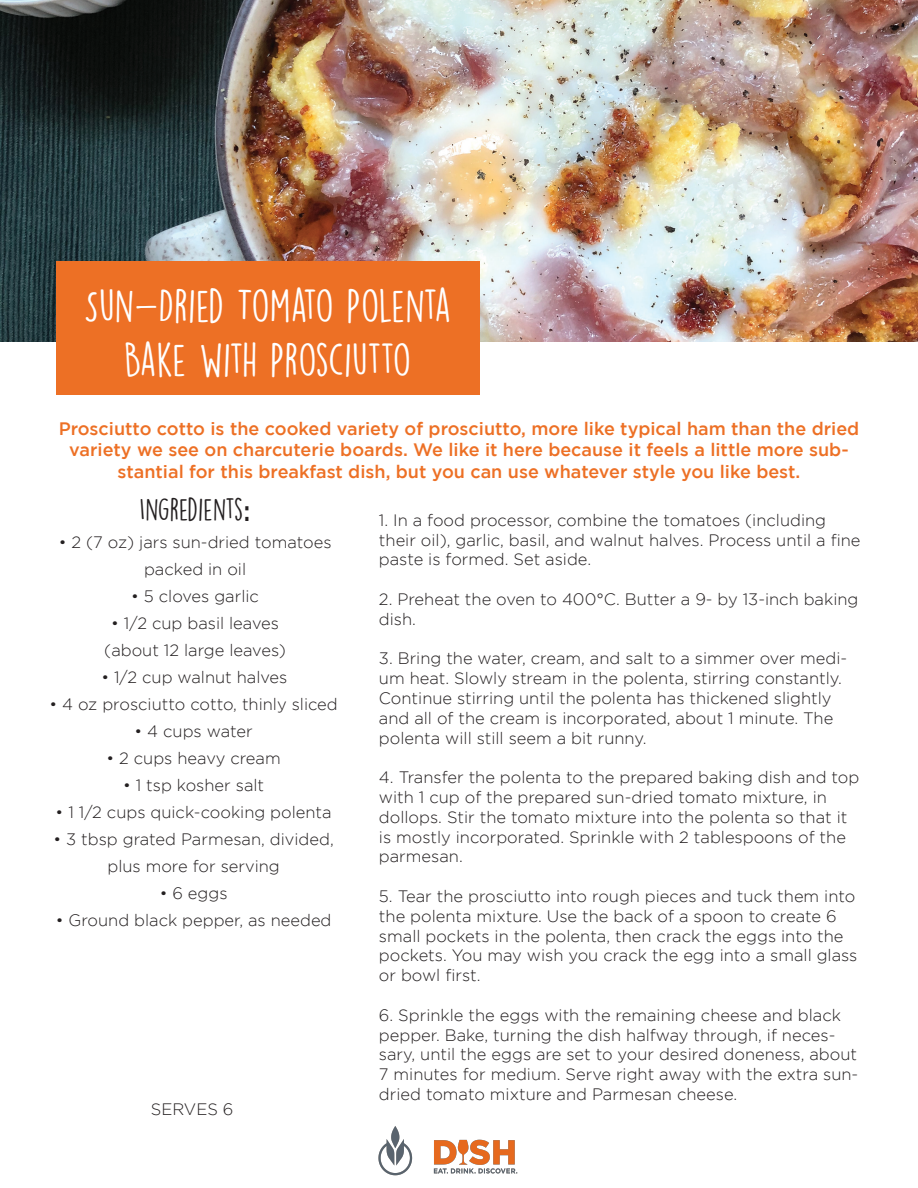
<style>
.page{position:relative;width:918px;height:1188px;background:#fff}
.page>*{position:absolute;margin:0;border:0;box-sizing:border-box;transform-origin:0 0}
.t1{font:42px/54px "DK Lemon Yellow Sun";letter-spacing:-.02em;color:#fff;text-align:center}
.t2{font:28.5px "DK Lemon Yellow Sun";color:#231f20}
.t3{font:500 18px/21.6px "Gotham";color:#ed7025;text-align:center}
.t4{font:300 16.5px/19.8px "Gotham";color:#231f20}
.s1{font-family:"Raleway";font-weight:700}
</style>
<div class="page">
<img style="left:0;top:0;width:918px;height:341px">
<div style="left:56px;top:261px;width:424px;height:134px;background:#ed7025"></div>
<img style="left:378px;top:1126px;width:140px;height:50px">
<h1 class="t1" style="left:84px;top:279px;width:369px">SUN-DRIED TOMATO POLENTA<br>BAKE WITH PROSCIUTTO</h1>
<p class="t3" style="left:59px;top:417px;width:802px">Prosciutto cotto is the cooked variety of prosciutto, more like typical ham than the dried variety we see on charcuterie boards. We like it here because it feels a little more sub&shy;stantial for this breakfast dish, but you can use whatever style you like best.</p>
<h2 class="t2" style="left:140px;top:493px;width:112px">INGREDIENTS<span class="s1">:</span></h2>
<p class="t4" style="left:59px;top:529px;width:274px;line-height:27px;text-align:center">• 2 (7 oz) jars sun-dried tomatoes packed in oil</p>
<p class="t4" style="left:131px;top:586px;width:129px">• 5 cloves garlic</p>
<p class="t4" style="left:104px;top:610px;width:183px;line-height:27px;text-align:center">• 1/2 cup basil leaves (about 12 large leaves)</p>
<p class="t4" style="left:101px;top:667px;width:188px">• 1/2 cup walnut halves</p>
<p class="t4" style="left:49px;top:694px;width:290px">• 4 oz prosciutto cotto, thinly sliced</p>
<p class="t4" style="left:135px;top:721px;width:120px">• 4 cups water</p>
<p class="t4" style="left:107px;top:748px;width:176px">• 2 cups heavy cream</p>
<p class="t4" style="left:123px;top:775px;width:143px">• 1 tsp kosher salt</p>
<p class="t4" style="left:56px;top:802px;width:278px">• 1 1/2 cups quick-cooking polenta</p>
<p class="t4" style="left:54px;top:826px;width:282px;line-height:27px;text-align:center">• 3 tbsp grated Parmesan, divided, plus more for serving</p>
<p class="t4" style="left:160px;top:883px;width:69px">• 6 eggs</p>
<p class="t4" style="left:56px;top:910px;width:277px">• Ground black pepper, as needed</p>
<p class="t4" style="left:151px;top:1099px;width:84px">SERVES 6</p>
<p class="t4" style="left:379px;top:510px;width:483px">1. In a food processor, combine the tomatoes (including their oil), garlic, basil, and walnut halves. Process until a fine paste is formed. Set aside.</p>
<p class="t4" style="left:379px;top:589px;width:481px">2. Preheat the oven to 400°C. Butter a 9- by 13-inch baking dish.</p>
<p class="t4" style="left:379px;top:648px;width:470px">3. Bring the water, cream, and salt to a simmer over medi&shy;um heat. Slowly stream in the polenta, stirring constantly.<br>Continue stirring until the polenta has thickened slightly and all of the cream is incorporated, about 1 minute. The polenta will still seem a bit runny.</p>
<p class="t4" style="left:379px;top:767px;width:482px">4. Transfer the polenta to the prepared baking dish and top with 1 cup of the prepared sun-dried tomato mixture, in dollops. Stir the tomato mixture into the polenta so that it is mostly incorporated. Sprinkle with 2 tablespoons of the parmesan.</p>
<p class="t4" style="left:379px;top:886px;width:480px">5. Tear the prosciutto into rough pieces and tuck them into the polenta mixture. Use the back of a spoon to create 6 small pockets in the polenta, then crack the eggs into the pockets. You may wish you crack the egg into a small glass or bowl first.</p>
<p class="t4" style="left:379px;top:1005px;width:481px">6. Sprinkle the eggs with the remaining cheese and black pepper. Bake, turning the dish halfway through, if neces&shy;sary, until the eggs are set to your desired doneness, about 7 minutes for medium. Serve right away with the extra sun&shy;dried tomato mixture and Parmesan cheese.</p>
</div>
